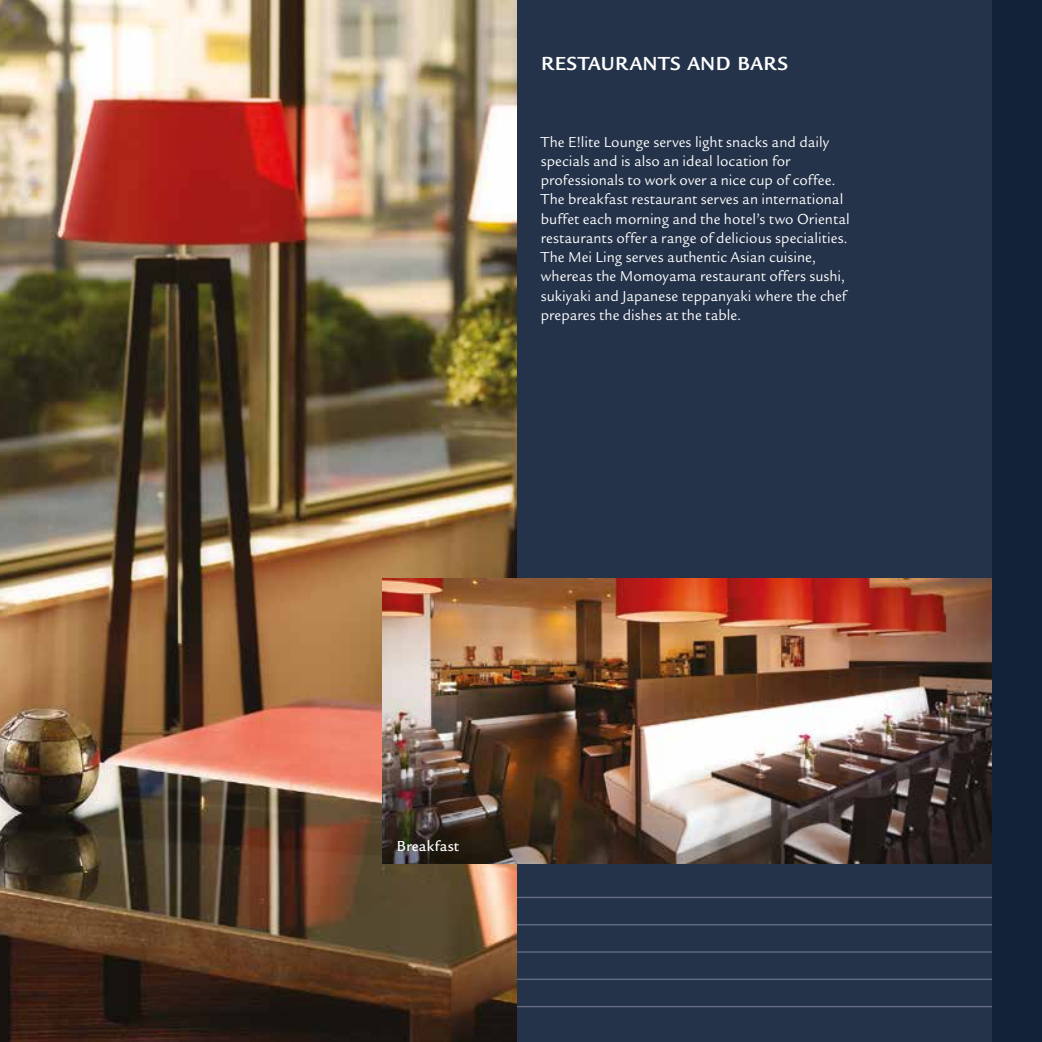
<style>
.page{position:relative;width:1042px;height:1042px;background:#24334a}
.page>*{position:absolute;margin:0;border:0;box-sizing:border-box;transform-origin:0 0}
.t1{font:28px "Legacy San ITC Medi SC";letter-spacing:.01em;color:#fff;scale:.96 1}
.t2{font:15.75px/19.2px "Legacy San ITC";letter-spacing:.005em;color:#fff;scale:.96 1}
.t3{font:500 15.75px "Legacy San ITC";letter-spacing:.02em;color:#fff;scale:.96 1}
</style>
<div class="page">
<hr style="left:0;top:1006px;width:1007px;height:1px;background:#676e84">
<hr style="left:0;top:978px;width:1007px;height:2px;background:#676e84">
<hr style="left:0;top:951px;width:1007px;height:1px;background:#676e84">
<hr style="left:0;top:924px;width:1007px;height:1px;background:#676e84">
<hr style="left:0;top:897px;width:1007px;height:1px;background:#676e84">
<img style="left:0;top:0;width:516px;height:1042px">
<img style="left:382px;top:578px;width:610px;height:286px">
<div style="left:992px;top:0;width:50px;height:1042px;background:#122339"></div>
<h1 class="t1" style="left:541px;top:46px;width:259px">restaurants and bars</h1>
<p class="t2" style="left:541px;top:132px;width:323px">The E!lite Lounge serves light snacks and daily specials and is also an ideal location for professionals to work over a nice cup of coffee.<br>The breakfast restaurant serves an international buffet each morning and the hotel’s two Oriental restaurants offer a range of delicious specialities.<br>The Mei Ling serves authentic Asian cuisine, whereas the Momoyama restaurant offers sushi, sukiyaki and Japanese teppanyaki where the chef prepares the dishes at the table.</p>
<p class="t3" style="left:397px;top:836px;width:66px">Breakfast</p>
</div>
